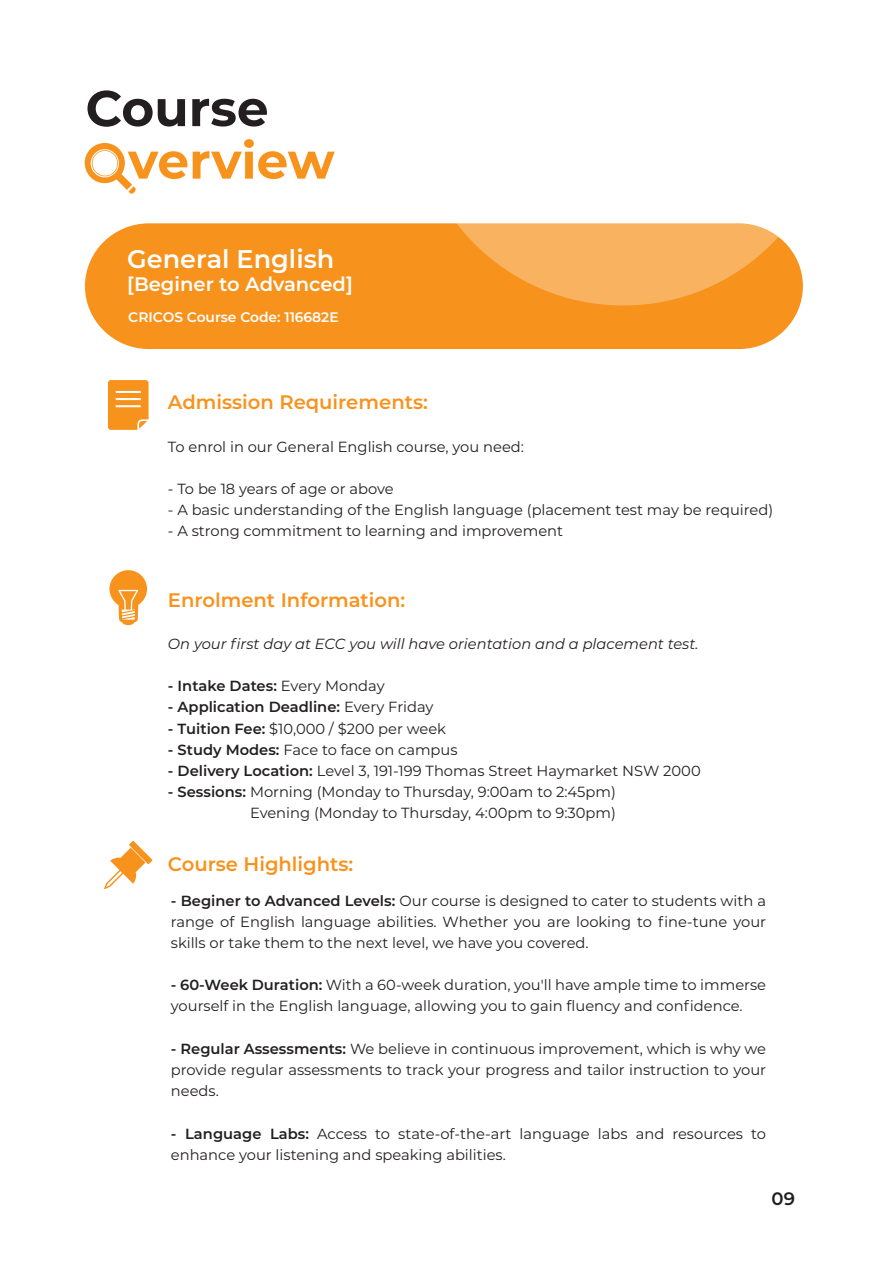
<style>
.page{position:relative;width:893px;height:1263px;background:#fff}
.page>*{position:absolute;margin:0;border:0;box-sizing:border-box;transform-origin:0 0}
.t1{font:700 50.25px "Montserrat";color:#f7931d}
.t2{font:700 50.25px "Montserrat";color:#231f20}
.t3{font:600 25.5px "Montserrat";color:#fff}
.t4{font:600 19.5px "Montserrat";color:#f7931d}
.t5{font:600 19.5px "Montserrat";color:#fff}
.t6{font:600 18px "Montserrat";color:#231f20}
.t7{font:14.7px/21.1px "Montserrat";color:#231f20;text-align:justify}
.t8{font:italic 14.7px "Montserrat";color:#231f20}
.t9{font:600 14.7px "Montserrat";color:#231f20}
.t10{font:600 13.8px "Montserrat";color:#fff}
.s1{font-weight:400}
.s2{font-weight:600}
</style>
<div class="page">
<svg style="left:109px;top:570px;width:38px;height:55px"></svg>
<div style="left:85px;top:223px;width:715px;height:126px;background:#f7931d"></div>
<svg style="left:413px;top:223px;width:390px;height:82px;background:#f8a94b"></svg>
<svg style="left:85px;top:143px;width:51px;height:51px"></svg>
<svg style="left:104px;top:841px;width:48px;height:48px"></svg>
<svg style="left:108px;top:380px;width:41px;height:50px;background:#f7a13a"></svg>
<h1 class="t2" style="left:86px;top:72px;width:185px">Course</h1>
<h1 class="t1" style="left:128px;top:125px;width:208px">verview</h1>
<h2 class="t3" style="left:127px;top:241px;width:209px">General English</h2>
<h3 class="t5" style="left:127px;top:270px;width:227px">[Beginer to Advanced]</h3>
<p class="t10" style="left:128px;top:307px;width:212px">CRICOS Course Code: 116682E</p>
<h3 class="t4" style="left:168px;top:388px;width:261px">Admission Requirements:</h3>
<p class="t7" style="left:168px;top:435px;width:358px">To enrol in our General English course, you need:</p>
<p class="t7" style="left:168px;top:478px;width:227px">- To be 18 years of age or above</p>
<p class="t7" style="left:168px;top:499px;width:607px">- A basic understanding of the English language (placement test may be required)</p>
<p class="t7" style="left:168px;top:520px;width:397px">- A strong commitment to learning and improvement</p>
<h3 class="t4" style="left:168px;top:586px;width:239px">Enrolment Information:</h3>
<p class="t8" style="left:168px;top:633px;width:532px">On your first day at ECC you will have orientation and a placement test.</p>
<p class="t9" style="left:168px;top:676px;width:218px">- Intake Dates: <span class="s1">Every Monday</span></p>
<p class="t9" style="left:168px;top:697px;width:267px">- Application Deadline: <span class="s1">Every Friday</span></p>
<p class="t7" style="left:168px;top:717px;width:280px"><span class="s2">- Tuition Fee:</span> $10,000 / $200 per week</p>
<p class="t7" style="left:168px;top:738px;width:291px"><span class="s2">- Study Modes:</span> Face to face on campus</p>
<p class="t7" style="left:168px;top:760px;width:534px"><span class="s2">- Delivery Location:</span> Level 3, 191-199 Thomas Street Haymarket NSW 2000</p>
<p class="t7" style="left:168px;top:781px;width:450px;text-align:right"><span class="s2">- Sessions:</span> Morning (Monday to Thursday, 9:00am to 2:45pm)<br>Evening (Monday to Thursday, 4:00pm to 9:30pm)</p>
<h3 class="t4" style="left:168px;top:850px;width:187px">Course Highlights:</h3>
<p class="t7" style="left:171px;top:889px;width:597px"><span class="s2">- Beginer to Advanced Levels:</span> Our course is designed to cater to students with a range of English language abilities. Whether you are looking to fine-tune your skills or take them to the next level, we have you covered.</p>
<p class="t7" style="left:171px;top:974px;width:597px"><span class="s2">- 60-Week Duration:</span> With a 60-week duration, you'll have ample time to immerse yourself in the English language, allowing you to gain fluency and confidence.</p>
<p class="t7" style="left:171px;top:1037px;width:597px"><span class="s2">- Regular Assessments:</span> We believe in continuous improvement, which is why we provide regular assessments to track your progress and tailor instruction to your needs.</p>
<p class="t7" style="left:171px;top:1122px;width:597px"><span class="s2">- Language Labs:</span> Access to state-of-the-art language labs and resources to enhance your listening and speaking abilities.</p>
<p class="t6" style="left:771px;top:1186px;width:25px">09</p>
</div>
